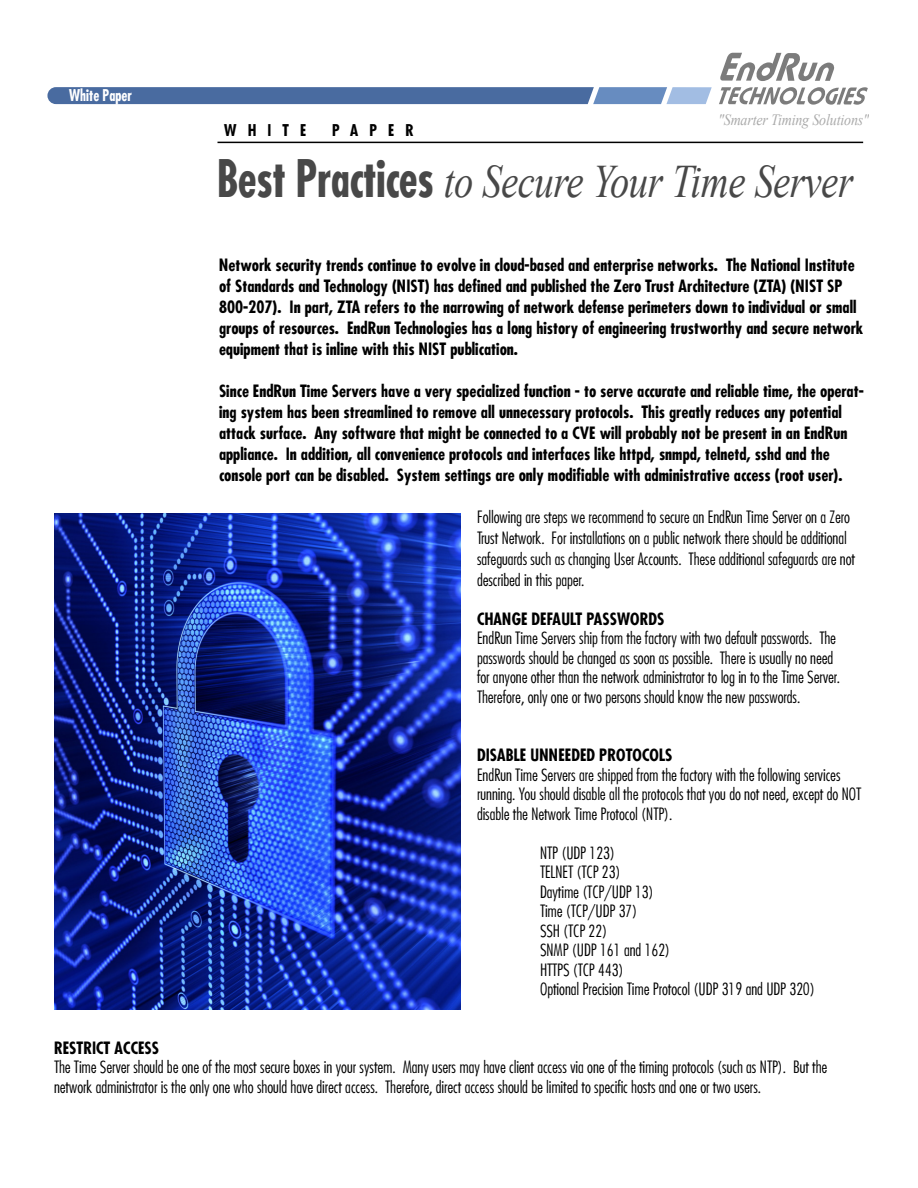
<style>
.page{position:relative;width:918px;height:1188px;background:#fff}
.page>*{position:absolute;margin:0;border:0;box-sizing:border-box;transform-origin:0 0}
.t1{font:italic 46.5px "Times New Roman";letter-spacing:-.01em;color:#484848;scale:.83 1}
.t2{font:300 condensed 16.5px/19.5px "Futura";color:#000}
.t3{font:700 condensed 16.5px/21px "Futura";color:#000}
.t4{font:italic 15.75px "Times New Roman";letter-spacing:-.01em;color:#aaa;scale:.89 1}
.t5{font:700 condensed 15.75px "Futura";color:#fff;scale:.89 1}
.t6{font:700 condensed 15.75px "Futura";letter-spacing:.7em;color:#000}
.s1{font-family:"Futura";font-weight:700;font-style:normal;font-stretch:condensed;font-size:50.25px}
</style>
<div class="page">
<svg style="left:720px;top:53px;width:114px;height:28px"></svg>
<svg style="left:719px;top:87px;width:149px;height:18px"></svg>
<svg style="left:47px;top:87px;width:665px;height:17px;background:#5778aa"></svg>
<hr style="left:217px;top:142px;width:646px;height:1px;background:#000">
<img style="left:54px;top:514px;width:406px;height:496px">
<p class="t5" style="left:69px;top:85px;width:72px">White Paper</p>
<p class="t4" style="left:718px;top:109px;width:171px">"Smarter Timing Solutions"</p>
<h1 class="t1" style="left:217px;top:149px;width:768px"><span class="s1">Best Practices</span> to Secure Your Time Server</h1>
<p class="t6" style="left:224px;top:120px;width:84px">WHITE</p>
<p class="t6" style="left:332px;top:120px;width:83px">PAPER</p>
<p class="t3" style="left:219px;top:254px;width:646px">Network security trends continue to evolve in cloud-based and enterprise networks. The National Institute of Standards and Technology (NIST) has defined and published the Zero Trust Architecture (ZTA) (NIST SP 800-207). In part, ZTA refers to the narrowing of network defense perimeters down to individual or small groups of resources. EndRun Technologies has a long history of engineering trustworthy and secure network equipment that is inline with this NIST publication.</p>
<p class="t3" style="left:219px;top:380px;width:646px">Since EndRun Time Servers have a very specialized function - to serve accurate and reliable time, the operat&shy;ing system has been streamlined to remove all unnecessary protocols. This greatly reduces any potential attack surface. Any software that might be connected to a CVE will probably not be present in an EndRun appliance. In addition, all convenience protocols and interfaces like httpd, snmpd, telnetd, sshd and the console port can be disabled. System settings are only modifiable with administrative access (root user).</p>
<p class="t2" style="left:477px;top:506px;width:380px;line-height:21px">Following are steps we recommend to secure an EndRun Time Server on a Zero Trust Network. For installations on a public network there should be additional safeguards such as changing User Accounts. These additional safeguards are not described in this paper.</p>
<p class="t3" style="left:477px;top:608px;width:189px">CHANGE DEFAULT PASSWORDS</p>
<p class="t2" style="left:477px;top:628px;width:365px">EndRun Time Servers ship from the factory with two default passwords. The passwords should be changed as soon as possible. There is usually no need for anyone other than the network administrator to log in to the Time Server.<br>Therefore, only one or two persons should know the new passwords.</p>
<p class="t3" style="left:477px;top:744px;width:197px">DISABLE UNNEEDED PROTOCOLS</p>
<p class="t2" style="left:477px;top:765px;width:386px">EndRun Time Servers are shipped from the factory with the following services running. You should disable all the protocols that you do not need, except do NOT disable the Network Time Protocol (NTP).</p>
<p class="t2" style="left:540px;top:843px;width:277px">NTP (UDP 123)<br>TELNET (TCP 23)<br>Daytime (TCP/UDP 13)<br>Time (TCP/UDP 37)<br>SSH (TCP 22)<br>SNMP (UDP 161 and 162)<br>HTTPS (TCP 443)<br>Optional Precision Time Protocol (UDP 319 and UDP 320)</p>
<p class="t3" style="left:54px;top:1037px;width:107px">RESTRICT ACCESS</p>
<p class="t2" style="left:54px;top:1057px;width:775px">The Time Server should be one of the most secure boxes in your system. Many users may have client access via one of the timing protocols (such as NTP). But the network administrator is the only one who should have direct access. Therefore, direct access should be limited to specific hosts and one or two users.</p>
</div>
